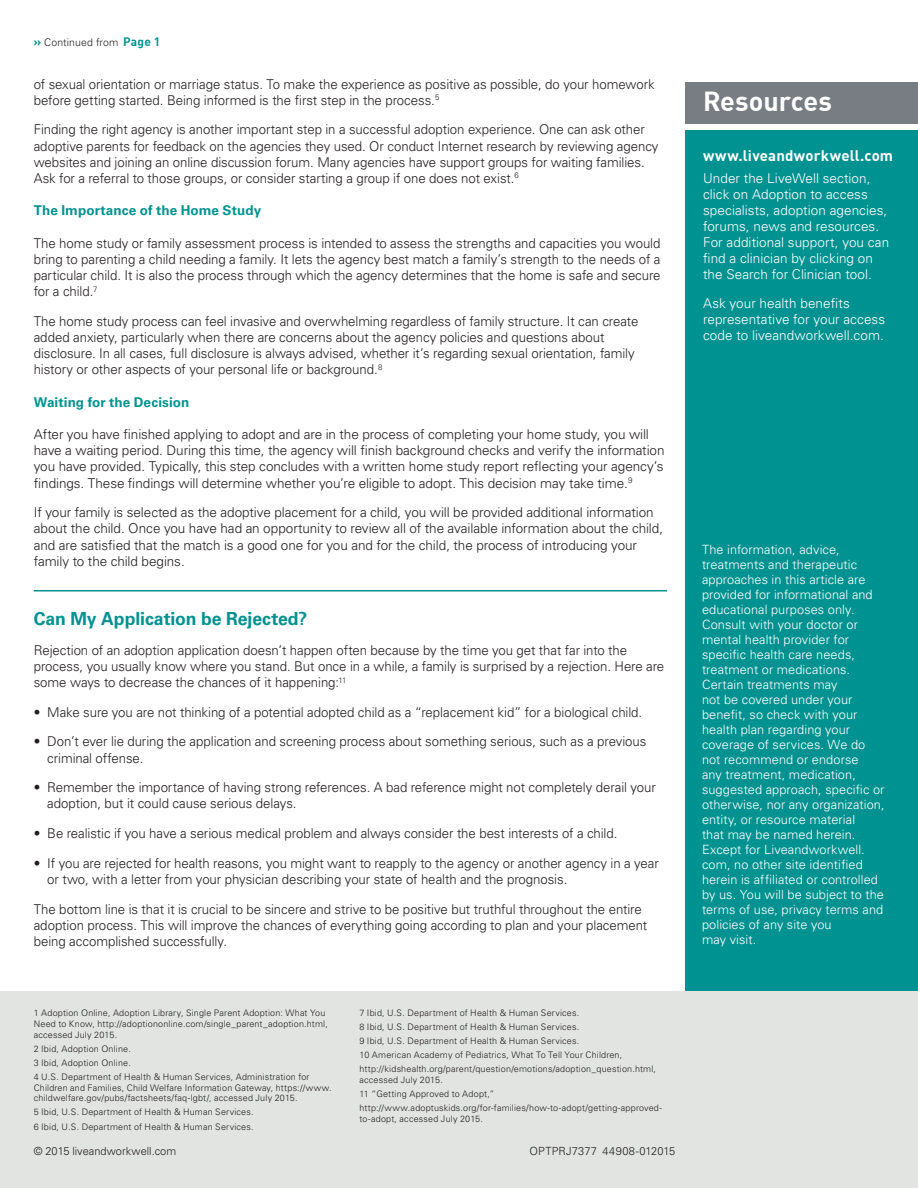
<style>
.page{position:relative;width:918px;height:1188px;background:#fff}
.page>*{position:absolute;margin:0;border:0;box-sizing:border-box;transform-origin:0 0}
.t1{font:700 27px "DIN";color:#fff}
.Body_9_11{font:700 18px "Univers LT Std";letter-spacing:-.005em;color:#009290}
.t2{font:700 15px "DIN";letter-spacing:.01em;color:#fff}
.Body_9_11-2{font:300 13.5px/16.2px "Univers LT Std";letter-spacing:-.005em;color:#231f20}
.Body_9_11_White{font:300 13.5px/15.9px "Univers LT Std";letter-spacing:.005em;color:#fff}
.Body_9_11-3{font:700 13.5px "Univers LT Std";letter-spacing:.005em;color:#009290}
.Body_9_11_White-2{font:300 12.75px/15px "Univers LT Std";letter-spacing:.005em;color:#fff}
.Legal_Disclaimer{font:300 11.25px "Univers LT Std";letter-spacing:.005em;color:#231f20}
.t3{font:300 10.5px "Univers LT Std";letter-spacing:.01em;color:#231f20}
.t4{font:300 9px/10.8px "Univers LT Std";letter-spacing:.02em;color:#231f20}
.s1{font-family:"DIN";font-weight:700;font-size:12px;color:#009290}
</style>
<div class="page">
<div style="left:685px;top:130px;width:233px;height:903px;background:#009290"></div>
<div style="left:685px;top:82px;width:233px;height:41px;background:#787d83"></div>
<div style="left:0;top:991px;width:918px;height:197px;background:#e2e4e2"></div>
<hr style="left:34px;top:590px;width:633px;height:2px;background:#009290">
<p class="t3" style="left:34px;top:36px;width:128px"><span class="s1">»</span> Continued from <span class="s1">Page 1</span></p>
<p class="Body_9_11-2" style="left:34px;top:76px;width:622px">of sexual orientation or marriage status. To make the experience as positive as possible, do your homework before getting started. Being informed is the first step in the process.<sup>5</sup></p>
<p class="Body_9_11-2" style="left:34px;top:122px;width:626px">Finding the right agency is another important step in a successful adoption experience. One can ask other adoptive parents for feedback on the agencies they used. Or conduct Internet research by reviewing agency websites and joining an online discussion forum. Many agencies have support groups for waiting families.<br>Ask for a referral to those groups, or consider starting a group if one does not exist.<sup>6</sup></p>
<p class="Body_9_11-3" style="left:34px;top:203px;width:229px">The Importance of the Home Study</p>
<p class="Body_9_11-2" style="left:34px;top:235px;width:628px;text-align:justify">The home study or family assessment process is intended to assess the strengths and capacities you would bring to parenting a child needing a family. It lets the agency best match a family’s strength to the needs of a particular child. It is also the process through which the agency determines that the home is safe and secure for a child.<sup>7</sup></p>
<p class="Body_9_11-2" style="left:34px;top:313px;width:606px">The home study process can feel invasive and overwhelming regardless of family structure. It can create added anxiety, particularly when there are concerns about the agency policies and questions about disclosure. In all cases, full disclosure is always advised, whether it’s regarding sexual orientation, family history or other aspects of your personal life or background.<sup>8</sup></p>
<p class="Body_9_11-3" style="left:34px;top:394px;width:157px">Waiting for the Decision</p>
<p class="Body_9_11-2" style="left:34px;top:426px;width:632px">After you have finished applying to adopt and are in the process of completing your home study, you will have a waiting period. During this time, the agency will finish background checks and verify the information you have provided. Typically, this step concludes with a written home study report reflecting your agency’s findings. These findings will determine whether you’re eligible to adopt. This decision may take time.<sup>9</sup></p>
<p class="Body_9_11-2" style="left:34px;top:504px;width:631px">If your family is selected as the adoptive placement for a child, you will be provided additional information about the child. Once you have had an opportunity to review all of the available information about the child, and are satisfied that the match is a good one for you and for the child, the process of introducing your family to the child begins.</p>
<p class="Body_9_11" style="left:34px;top:608px;width:275px">Can My Application be Rejected?</p>
<p class="Body_9_11-2" style="left:34px;top:642px;width:632px">Rejection of an adoption application doesn’t happen often because by the time you get that far into the process, you usually know where you stand. But once in a while, a family is surprised by a rejection. Here are some ways to decrease the chances of it happening:<sup>11</sup></p>
<p class="Body_9_11-2" style="left:34px;top:704px;width:610px">• Make sure you are not thinking of a potential adopted child as a “replacement kid” for a biological child.</p>
<p class="Body_9_11-2" style="left:47px;top:734px;width:601px;text-indent:-13px">• Don’t ever lie during the application and screening process about something serious, such as a previous criminal offense.</p>
<p class="Body_9_11-2" style="left:47px;top:779px;width:610px;text-indent:-13px">• Remember the importance of having strong references. A bad reference might not completely derail your adoption, but it could cause serious delays.</p>
<p class="Body_9_11-2" style="left:34px;top:825px;width:585px">• Be realistic if you have a serious medical problem and always consider the best interests of a child.</p>
<p class="Body_9_11-2" style="left:47px;top:855px;width:613px;text-indent:-13px">• If you are rejected for health reasons, you might want to reapply to the agency or another agency in a year or two, with a letter from your physician describing your state of health and the prognosis.</p>
<p class="Body_9_11-2" style="left:34px;top:901px;width:615px">The bottom line is that it is crucial to be sincere and strive to be positive but truthful throughout the entire adoption process. This will improve the chances of everything going according to plan and your placement being accomplished successfully.</p>
<p class="t4" style="left:34px;top:1008px;width:296px">1 Adoption Online, Adoption Library, Single Parent Adoption: What You<br>Need to Know, http://adoptiononline.com/single_parent_adoption.html, accessed July 2015.</p>
<p class="t4" style="left:34px;top:1043px;width:99px">2 Ibid, Adoption Online.</p>
<p class="t4" style="left:34px;top:1057px;width:99px">3 Ibid, Adoption Online.</p>
<p class="t4" style="left:34px;top:1071px;width:299px">4 U.S. Department of Health &amp; Human Services, Administration for<br>Children and Families, Child Welfare Information Gateway, https://www. childwelfare.gov/pubs/factsheets/faq-lgbt/, accessed July 2015.</p>
<p class="t4" style="left:34px;top:1107px;width:221px">5 Ibid, U.S. Department of Health &amp; Human Services.</p>
<p class="t4" style="left:34px;top:1121px;width:221px">6 Ibid, U.S. Department of Health &amp; Human Services.</p>
<p class="t4" style="left:359px;top:1008px;width:221px">7 Ibid, U.S. Department of Health &amp; Human Services.</p>
<p class="t4" style="left:359px;top:1022px;width:221px">8 Ibid, U.S. Department of Health &amp; Human Services.</p>
<p class="t4" style="left:359px;top:1036px;width:221px">9 Ibid, U.S. Department of Health &amp; Human Services.</p>
<p class="t4" style="left:359px;top:1050px;width:264px">10 American Academy of Pediatrics, What To Tell Your Children,</p>
<p class="t4" style="left:359px;top:1064px;width:298px">http://kidshealth.org/parent/question/emotions/adoption_question.html, accessed July 2015.</p>
<p class="t4" style="left:359px;top:1089px;width:137px">11 “Getting Approved to Adopt,”</p>
<p class="t4" style="left:359px;top:1103px;width:304px">http://www.adoptuskids.org/for-families/how-to-adopt/getting-approved&shy;to-adopt, accessed July 2015.</p>
<p class="Legal_Disclaimer" style="left:34px;top:1144px;width:144px">© 2015 liveandworkwell.com</p>
<p class="Legal_Disclaimer" style="left:530px;top:1144px;width:147px">OPTPRJ7377 44908-012015</p>
<p class="t1" style="left:703px;top:83px;width:131px">Resources</p>
<p class="t2" style="left:703px;top:145px;width:192px">www.liveandworkwell.com</p>
<p class="Body_9_11_White" style="left:703px;top:171px;width:188px">Under the LiveWell section, click on Adoption to access specialists, adoption agencies, forums, news and resources.<br>For additional support, you can find a clinician by clicking on the Search for Clinician tool.</p>
<p class="Body_9_11_White" style="left:703px;top:295px;width:184px">Ask your health benefits representative for your access code to liveandworkwell.com.</p>
<p class="t1" style="left:704px;top:218px;width:130px">Resources</p>
<p class="Body_9_11_White-2" style="left:702px;top:542px;width:184px">The information, advice, treatments and therapeutic approaches in this article are provided for informational and educational purposes only.<br>Consult with your doctor or mental health provider for specific health care needs, treatment or medications.<br>Certain treatments may<br>not be covered under your benefit, so check with your health plan regarding your coverage of services. We do not recommend or endorse<br>any treatment, medication, suggested approach, specific or otherwise, nor any organization, entity, or resource material<br>that may be named herein.<br>Except for Liveandworkwell. com, no other site identified herein is affiliated or controlled by us. You will be subject to the terms of use, privacy terms and policies of any site you<br>may visit.</p>
</div>
